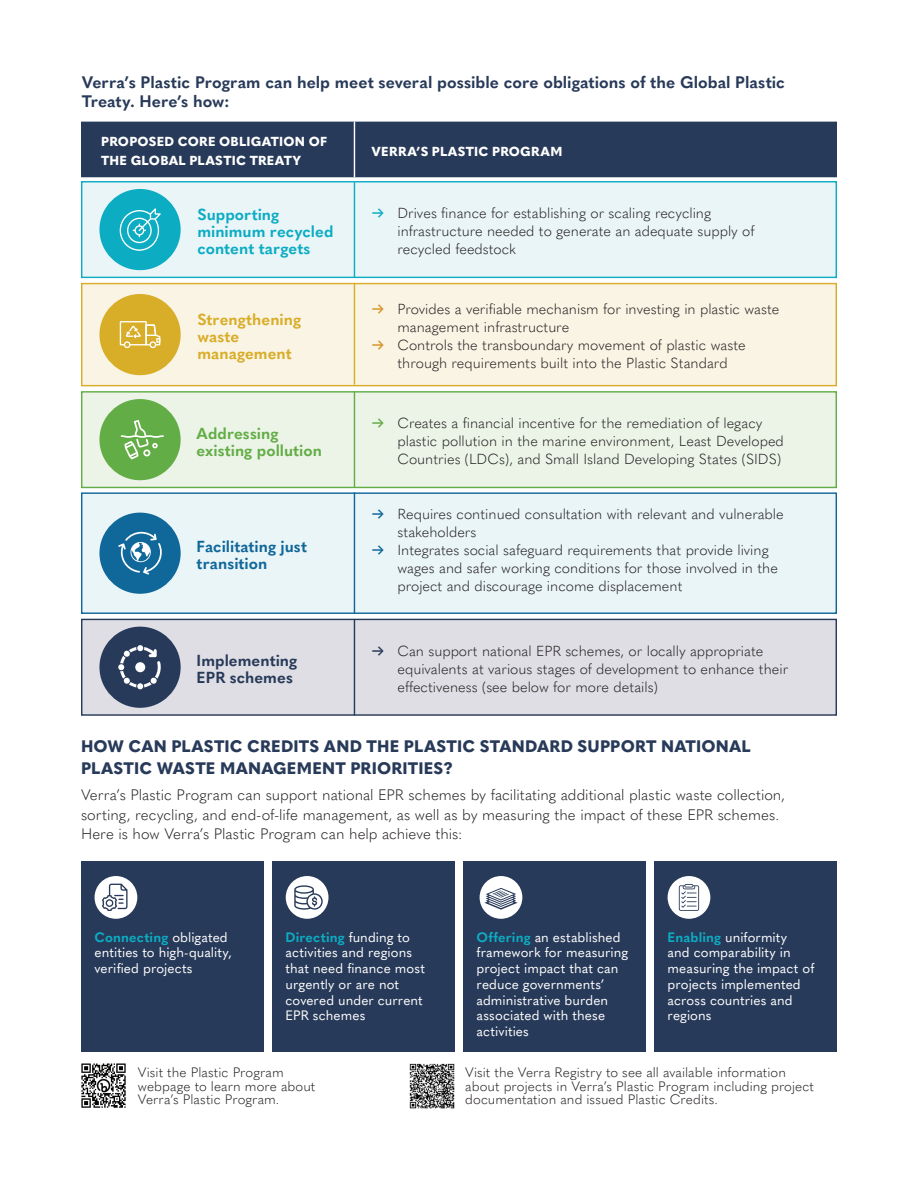
<style>
.page{position:relative;width:918px;height:1188px;background:#fff}
.page>*{position:absolute;margin:0;border:0;box-sizing:border-box;transform-origin:0 0}
.t1{font:700 16.5px/19.5px "Quasimoda";color:#283a59}
.t2{font:800 16.5px/22.5px "Quasimoda";letter-spacing:.01em;color:#283a59}
.t3{font:700 15.75px/17.2px "Quasimoda";color:#0cacc3}
.t4{font:700 15.75px/17.2px "Quasimoda";color:#d8ad27}
.t5{font:700 15.75px/17.2px "Quasimoda";color:#63ad46}
.t6{font:700 15.75px/17.2px "Quasimoda";color:#10679a}
.t7{font:700 15.75px/17.2px "Quasimoda";color:#283a59}
.t8{font:300 15px/19.5px "Quasimoda";color:#231f20}
.t9{font:300 14.4px/18px "Quasimoda";color:#231f20}
.t10{font:13.5px/15.8px "Quasimoda";letter-spacing:.005em;color:#fff}
.t11{font:300 13.5px/13.5px "Quasimoda";letter-spacing:.005em;color:#231f20}
.t12{font:800 12.9px/18.8px "Quasimoda";letter-spacing:.02em;color:#fff}
.s1{font-weight:700;color:#0cacc3}
.s2{font-weight:700;color:#d69429}
.s3{font-weight:700;color:#63ad46}
.s4{font-weight:700;color:#10679a}
.s5{font-weight:700;color:#283a59}
</style>
<div class="page">
<div style="left:81px;top:122px;width:756px;height:55px;background:#283a59"></div>
<hr style="left:354px;top:122px;width:1px;height:55px;background:#fff">
<img style="left:81px;top:1063px;width:45px;height:45px">
<img style="left:409px;top:1063px;width:46px;height:46px">
<div style="left:81px;top:283px;width:756px;height:103px;background:#faf4e5;border:1px solid #d8ad27"></div>
<div style="left:99px;top:294px;width:82px;height:81px;background:#d8ad27;border-radius:50%"></div>
<svg style="left:120px;top:321px;width:40px;height:27px"></svg>
<hr style="left:354px;top:283px;width:1px;height:102px;background:#d8ad27">
<div style="left:81px;top:391px;width:756px;height:97px;background:#ecf4e8;border:1px solid #63ad46"></div>
<div style="left:99px;top:399px;width:82px;height:81px;background:#63ad46;border-radius:50%"></div>
<svg style="left:121px;top:420px;width:43px;height:39px"></svg>
<hr style="left:354px;top:391px;width:1px;height:97px;background:#63ad46">
<div style="left:81px;top:181px;width:756px;height:97px;background:#eaf5f8;border:1px solid #0cacc3"></div>
<hr style="left:354px;top:182px;width:1px;height:95px;background:#0cacc3">
<div style="left:99px;top:189px;width:82px;height:81px;background:#0cacc3;border-radius:50%"></div>
<svg style="left:120px;top:208px;width:41px;height:43px"></svg>
<div style="left:81px;top:619px;width:756px;height:97px;background:#dedee4;border:1px solid #283a59"></div>
<hr style="left:354px;top:619px;width:1px;height:97px;background:#283a59">
<div style="left:99px;top:627px;width:82px;height:81px;background:#283a59;border-radius:50%"></div>
<svg style="left:118px;top:645px;width:43px;height:44px"></svg>
<div style="left:135px;top:662px;width:10px;height:10px;background:#fff;border-radius:50%"></div>
<div style="left:81px;top:861px;width:183px;height:191px;background:#283a59"></div>
<div style="left:463px;top:861px;width:183px;height:191px;background:#283a59"></div>
<div style="left:272px;top:861px;width:183px;height:191px;background:#283a59"></div>
<div style="left:654px;top:861px;width:183px;height:191px;background:#283a59"></div>
<div style="left:668px;top:876px;width:42px;height:43px;background:#fff;border-radius:50%"></div>
<svg style="left:679px;top:884px;width:20px;height:27px"></svg>
<div style="left:95px;top:876px;width:42px;height:43px;background:#fff;border-radius:50%"></div>
<svg style="left:102px;top:884px;width:26px;height:27px"></svg>
<div style="left:480px;top:876px;width:42px;height:43px;background:#fff;border-radius:50%"></div>
<svg style="left:484px;top:888px;width:34px;height:22px"></svg>
<div style="left:286px;top:876px;width:42px;height:43px;background:#fff;border-radius:50%"></div>
<svg style="left:294px;top:885px;width:29px;height:25px"></svg>
<div style="left:81px;top:492px;width:756px;height:122px;background:#eaf5f8;border:1px solid #10679a"></div>
<div style="left:99px;top:513px;width:82px;height:81px;background:#10679a;border-radius:50%"></div>
<svg style="left:118px;top:532px;width:44px;height:43px"></svg>
<hr style="left:354px;top:492px;width:1px;height:122px;background:#10679a">
<p class="t1" style="left:82px;top:71px;width:705px">Verra’s Plastic Program can help meet several possible core obligations of the Global Plastic<br>Treaty. Here’s how:</p>
<p class="t12" style="left:101px;top:132px;width:228px">PROPOSED CORE OBLIGATION OF<br>THE GLOBAL PLASTIC TREATY</p>
<p class="t12" style="left:372px;top:141px;width:192px">VERRA’S PLASTIC PROGRAM</p>
<p class="t3" style="left:197px;top:204px;width:138px">Supporting minimum recycled content targets</p>
<p class="t9" style="left:397px;top:203px;width:359px;text-indent:-26px"><span class="s1">→</span> Drives finance for establishing or scaling recycling infrastructure needed to generate an adequate supply of recycled feedstock</p>
<p class="t4" style="left:197px;top:310px;width:105px">Strengthening waste management</p>
<p class="t9" style="left:397px;top:299px;width:383px;text-indent:-26px"><span class="s2">→</span> Provides a verifiable mechanism for investing in plastic waste management infrastructure</p>
<p class="t9" style="left:372px;top:335px;width:376px;text-align:center"><span class="s2">→</span> Controls the transboundary movement of plastic waste through requirements built into the Plastic Standard</p>
<p class="t5" style="left:197px;top:423px;width:127px">Addressing existing pollution</p>
<p class="t9" style="left:397px;top:413px;width:388px;text-indent:-26px"><span class="s3">→</span> Creates a financial incentive for the remediation of legacy plastic pollution in the marine environment, Least Developed<br>Countries (LDCs), and Small Island Developing States (SIDS)</p>
<p class="t6" style="left:197px;top:537px;width:112px">Facilitating just transition</p>
<p class="t9" style="left:397px;top:504px;width:388px;text-indent:-26px"><span class="s4">→</span> Requires continued consultation with relevant and vulnerable stakeholders</p>
<p class="t9" style="left:397px;top:540px;width:382px;text-indent:-26px"><span class="s4">→</span> Integrates social safeguard requirements that provide living wages and safer working conditions for those involved in the project and discourage income displacement</p>
<p class="t7" style="left:197px;top:651px;width:102px">Implementing<br>EPR schemes</p>
<p class="t9" style="left:397px;top:641px;width:392px;text-indent:-26px"><span class="s5">→</span> Can support national EPR schemes, or locally appropriate equivalents at various stages of development to enhance their effectiveness (see below for more details)</p>
<p class="t2" style="left:81px;top:733px;width:671px">HOW CAN PLASTIC CREDITS AND THE PLASTIC STANDARD SUPPORT NATIONAL<br>PLASTIC WASTE MANAGEMENT PRIORITIES?</p>
<p class="t8" style="left:81px;top:784px;width:706px">Verra’s Plastic Program can support national EPR schemes by facilitating additional plastic waste collection, sorting, recycling, and end-of-life management, as well as by measuring the impact of these EPR schemes.<br>Here is how Verra’s Plastic Program can help achieve this:</p>
<p class="t10" style="left:95px;top:928px;width:139px"><span class="s1">Connecting</span> obligated entities to high-quality, verified projects</p>
<p class="t10" style="left:477px;top:928px;width:153px"><span class="s1">Offering</span> an established framework for measuring project impact that can reduce governments’ administrative burden associated with these activities</p>
<p class="t10" style="left:286px;top:928px;width:141px"><span class="s1">Directing</span> funding to activities and regions that need finance most urgently or are not covered under current<br>EPR schemes</p>
<p class="t10" style="left:668px;top:928px;width:148px"><span class="s1">Enabling</span> uniformity<br>and comparability in measuring the impact of projects implemented across countries and regions</p>
<p class="t11" style="left:138px;top:1065px;width:179px">Visit the Plastic Program webpage to learn more about<br>Verra’s Plastic Program.</p>
<p class="t11" style="left:465px;top:1065px;width:350px">Visit the Verra Registry to see all available information about projects in Verra’s Plastic Program including project documentation and issued Plastic Credits.</p>
</div>
